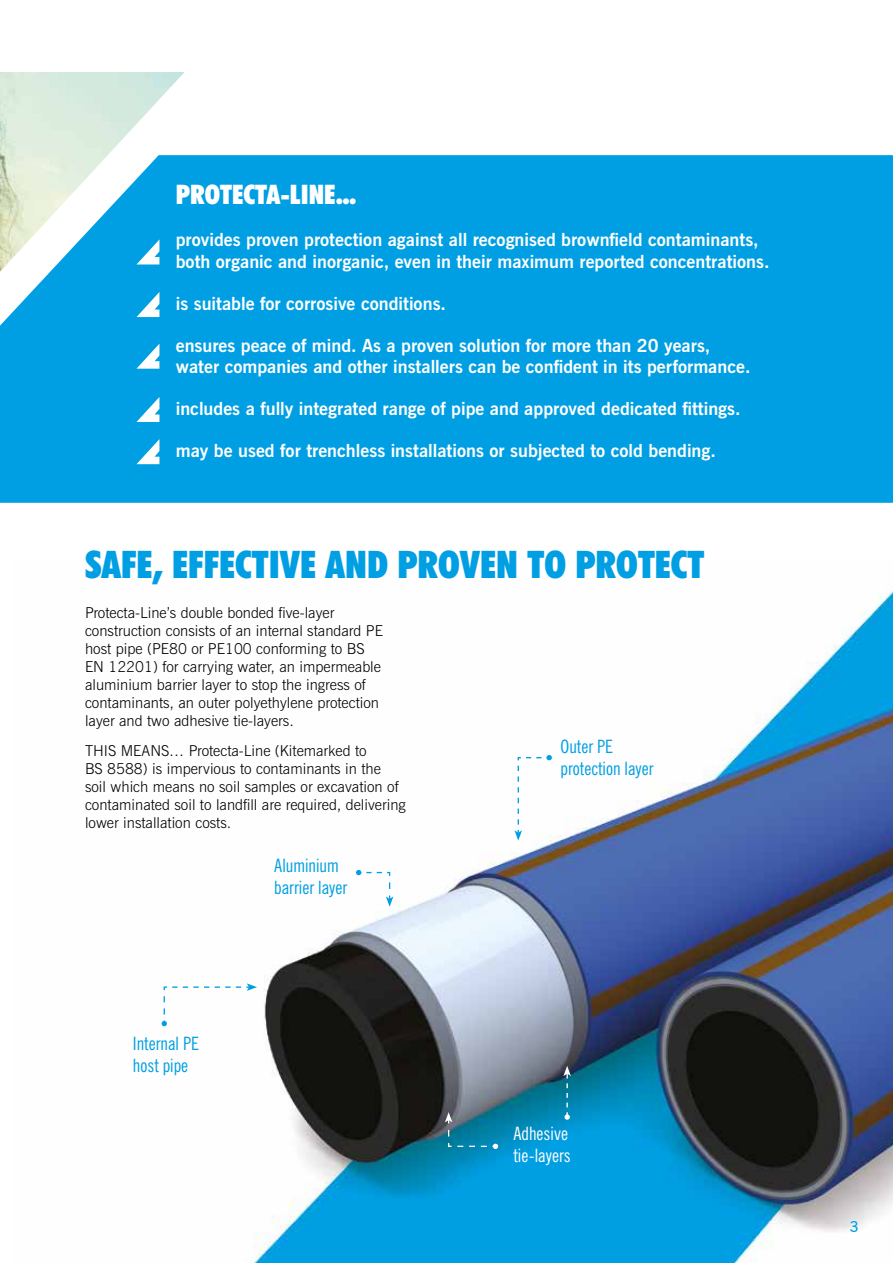
<style>
.page{position:relative;width:893px;height:1263px;background:#fff}
.page>*{position:absolute;margin:0;border:0;box-sizing:border-box;transform-origin:0 0}
.t1{font:900 condensed 38.1px "Futura BT";color:#009fe3}
.t2{font:900 condensed 27px "Futura BT";color:#fff}
.t3{font:condensed 18.3px/22px "News Gothic BT";color:#009fe3}
.t4{font:condensed 18.3px/22px "News Gothic BT";color:#fff}
.t5{font:700 18px/21px "News Gothic BT";color:#fff}
.t6{font:300 15px/18px "News Gothic BT";color:#000}
.t7{font:600 15px "News Gothic BT";color:#009fe3}
</style>
<div class="page">
<img style="left:161px;top:591px;width:732px;height:672px">
<img style="left:0;top:72px;width:185px;height:83px">
<div style="left:0;top:155px;width:893px;height:348px;background:#009fe3"></div>
<svg style="left:136px;top:239px;width:23px;height:25px"></svg>
<svg style="left:514px;top:755px;width:38px;height:86px"></svg>
<svg style="left:356px;top:870px;width:37px;height:37px"></svg>
<svg style="left:162px;top:983px;width:95px;height:43px"></svg>
<svg style="left:445px;top:1112px;width:53px;height:37px;background:#227f9c"></svg>
<svg style="left:563px;top:1066px;width:8px;height:54px"></svg>
<svg style="left:136px;top:292px;width:23px;height:25px"></svg>
<svg style="left:136px;top:344px;width:23px;height:25px"></svg>
<svg style="left:136px;top:397px;width:23px;height:25px"></svg>
<svg style="left:136px;top:439px;width:23px;height:25px"></svg>
<h2 class="t2" style="left:176px;top:178px;width:182px">PROTECTA-LINE...</h2>
<p class="t5" style="left:176px;top:229px;width:595px">provides proven protection against all recognised brownfield contaminants, both organic and inorganic, even in their maximum reported concentrations.</p>
<p class="t5" style="left:176px;top:292px;width:272px">is suitable for corrosive conditions.</p>
<p class="t5" style="left:176px;top:334px;width:576px">ensures peace of mind. As a proven solution for more than 20 years, water companies and other installers can be confident in its performance.</p>
<p class="t5" style="left:176px;top:397px;width:566px">includes a fully integrated range of pipe and approved dedicated fittings.</p>
<p class="t5" style="left:176px;top:439px;width:542px">may be used for trenchless installations or subjected to cold bending.</p>
<h1 class="t1" style="left:85px;top:541px;width:621px">SAFE, EFFECTIVE AND PROVEN TO PROTECT</h1>
<p class="t6" style="left:85px;top:603px;width:300px">Protecta-Line’s double bonded five-layer construction consists of an internal standard PE host pipe (PE80 or PE100 conforming to BS EN 12201) for carrying water, an impermeable aluminium barrier layer to stop the ingress of contaminants, an outer polyethylene protection layer and two adhesive tie-layers.</p>
<p class="t6" style="left:85px;top:742px;width:322px">THIS MEANS… Protecta-Line (Kitemarked to<br>BS 8588) is impervious to contaminants in the soil which means no soil samples or excavation of contaminated soil to landfill are required, delivering lower installation costs.</p>
<p class="t3" style="left:133px;top:1032px;width:67px">Internal PE host pipe</p>
<p class="t3" style="left:274px;top:854px;width:75px">Aluminium barrier layer</p>
<p class="t3" style="left:561px;top:735px;width:95px">Outer PE protection layer</p>
<p class="t4" style="left:513px;top:1122px;width:59px">Adhesive tie-layers</p>
<p class="t7" style="left:850px;top:1217px;width:11px">3</p>
</div>
